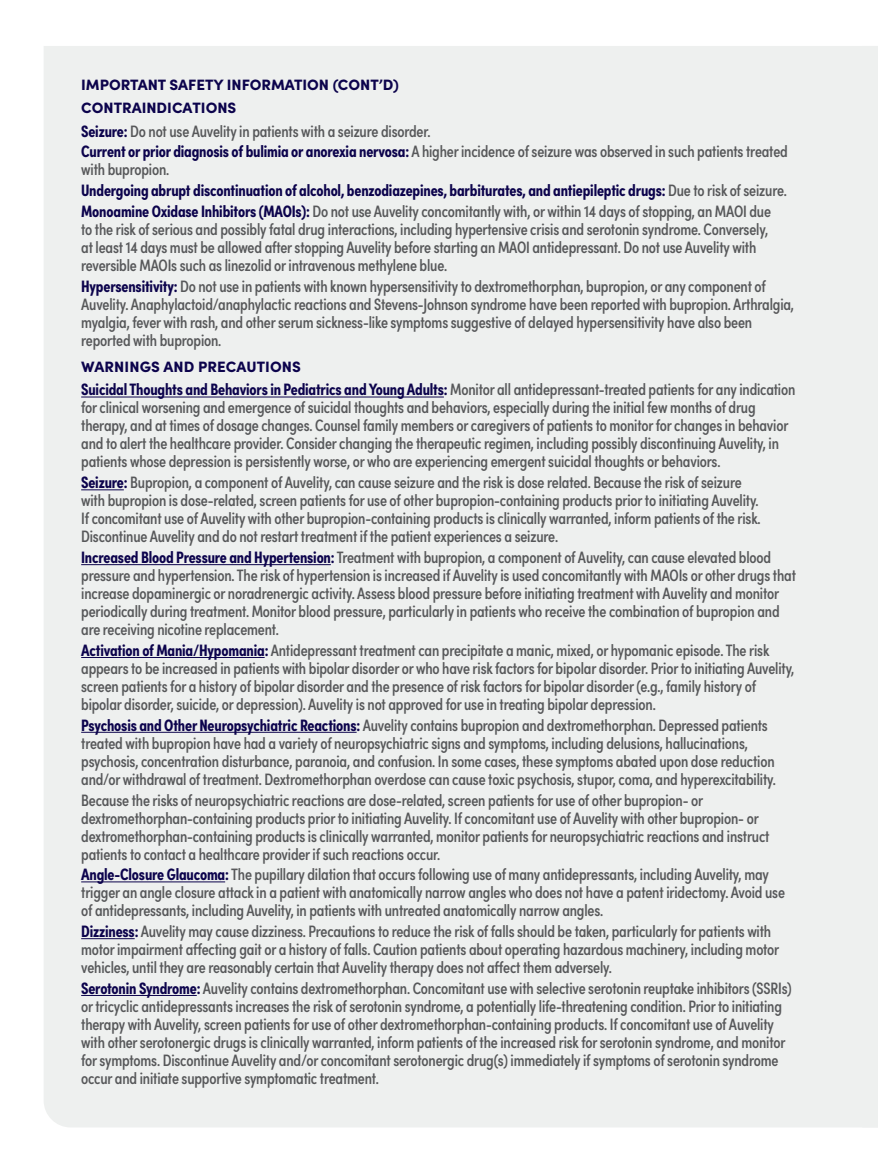
<style>
.page{position:relative;width:878px;height:1175px;background:#fff}
.page>*{position:absolute;margin:0;border:0;box-sizing:border-box;transform-origin:0 0}
.t1{font:500 16.5px/18px "Sofia Pro Condensed";letter-spacing:-.01em;color:#57585a}
.t2{font:700 16.5px/20.7px "Sofia Pro Condensed";letter-spacing:-.01em;color:#0c034c}
.t3{font:900 15px/23.4px "Sofia Pro";color:#0c034c}
.s1{font-weight:700;color:#0c034c}
.s2{font-weight:500;color:#57585a}
</style>
<div class="page">
<div style="left:44px;top:46px;width:818px;height:1081px;background:#eef0ef"></div>
<div style="left:862px;top:46px;width:16px;height:1081px;background:#eef0ef"></div>
<hr style="left:81px;top:396px;width:363px;height:1px;background:#0c034c">
<hr style="left:81px;top:489px;width:43px;height:1px;background:#0c034c">
<hr style="left:81px;top:564px;width:250px;height:1px;background:#0c034c">
<hr style="left:81px;top:657px;width:184px;height:1px;background:#0c034c">
<hr style="left:81px;top:732px;width:275px;height:1px;background:#0c034c">
<hr style="left:81px;top:881px;width:144px;height:1px;background:#0c034c">
<hr style="left:81px;top:938px;width:54px;height:1px;background:#0c034c">
<hr style="left:81px;top:995px;width:116px;height:1px;background:#0c034c">
<p class="t3" style="left:81px;top:74px;width:319px">IMPORTANT SAFETY INFORMATION (CONT’D)<br>CONTRAINDICATIONS</p>
<p class="t1" style="left:81px;top:122px;width:708px;line-height:20.7px"><span class="s1">Seizure:</span> Do not use Auvelity in patients with a seizure disorder.<br><span class="s1">Current or prior diagnosis of bulimia or anorexia nervosa:</span> A higher incidence of seizure was observed in such patients treated</p>
<p class="t2" style="left:81px;top:161px;width:707px"><span class="s2">with bupropion.<br></span>Undergoing abrupt discontinuation of alcohol, benzodiazepines, barbiturates, and antiepileptic drugs: <span class="s2">Due to risk of seizure.<br></span>Monoamine Oxidase Inhibitors (MAOIs): <span class="s2">Do not use Auvelity concomitantly with, or within 14 days of stopping, an MAOI due</span></p>
<p class="t1" style="left:81px;top:222px;width:688px">to the risk of serious and possibly fatal drug interactions, including hypertensive crisis and serotonin syndrome. Conversely, at least 14 days must be allowed after stopping Auvelity before starting an MAOI antidepressant. Do not use Auvelity with reversible MAOIs such as linezolid or intravenous methylene blue.</p>
<p class="t1" style="left:81px;top:279px;width:714px"><span class="s1">Hypersensitivity:</span> Do not use in patients with known hypersensitivity to dextromethorphan, bupropion, or any component of Auvelity. Anaphylactoid/anaphylactic reactions and Stevens-Johnson syndrome have been reported with bupropion. Arthralgia, myalgia, fever with rash, and other serum sickness-like symptoms suggestive of delayed hypersensitivity have also been reported with bupropion.</p>
<p class="t3" style="left:81px;top:356px;width:221px">WARNINGS AND PRECAUTIONS</p>
<p class="t1" style="left:81px;top:382px;width:715px"><span class="s1">Suicidal Thoughts and Behaviors in Pediatrics and Young Adults:</span> Monitor all antidepressant-treated patients for any indication for clinical worsening and emergence of suicidal thoughts and behaviors, especially during the initial few months of drug therapy, and at times of dosage changes. Counsel family members or caregivers of patients to monitor for changes in behavior and to alert the healthcare provider. Consider changing the therapeutic regimen, including possibly discontinuing Auvelity, in patients whose depression is persistently worse, or who are experiencing emergent suicidal thoughts or behaviors.</p>
<p class="t1" style="left:81px;top:475px;width:681px"><span class="s1">Seizure:</span> Bupropion, a component of Auvelity, can cause seizure and the risk is dose related. Because the risk of seizure with bupropion is dose-related, screen patients for use of other bupropion-containing products prior to initiating Auvelity.<br>If concomitant use of Auvelity with other bupropion-containing products is clinically warranted, inform patients of the risk.<br>Discontinue Auvelity and do not restart treatment if the patient experiences a seizure.</p>
<p class="t1" style="left:81px;top:550px;width:716px"><span class="s1">Increased Blood Pressure and Hypertension:</span> Treatment with bupropion, a component of Auvelity, can cause elevated blood pressure and hypertension. The risk of hypertension is increased if Auvelity is used concomitantly with MAOIs or other drugs that increase dopaminergic or noradrenergic activity. Assess blood pressure before initiating treatment with Auvelity and monitor periodically during treatment. Monitor blood pressure, particularly in patients who receive the combination of bupropion and are receiving nicotine replacement.</p>
<p class="t1" style="left:81px;top:643px;width:714px"><span class="s1">Activation of Mania/Hypomania:</span> Antidepressant treatment can precipitate a manic, mixed, or hypomanic episode. The risk appears to be increased in patients with bipolar disorder or who have risk factors for bipolar disorder. Prior to initiating Auvelity, screen patients for a history of bipolar disorder and the presence of risk factors for bipolar disorder (e.g., family history of bipolar disorder, suicide, or depression). Auvelity is not approved for use in treating bipolar depression.</p>
<p class="t1" style="left:81px;top:717px;width:696px"><span class="s1">Psychosis and Other Neuropsychiatric Reactions:</span> Auvelity contains bupropion and dextromethorphan. Depressed patients treated with bupropion have had a variety of neuropsychiatric signs and symptoms, including delusions, hallucinations, psychosis, concentration disturbance, paranoia, and confusion. In some cases, these symptoms abated upon dose reduction and/or withdrawal of treatment. Dextromethorphan overdose can cause toxic psychosis, stupor, coma, and hyperexcitability.</p>
<p class="t1" style="left:81px;top:792px;width:690px">Because the risks of neuropsychiatric reactions are dose-related, screen patients for use of other bupropion- or dextromethorphan-containing products prior to initiating Auvelity. If concomitant use of Auvelity with other bupropion- or dextromethorphan-containing products is clinically warranted, monitor patients for neuropsychiatric reactions and instruct patients to contact a healthcare provider if such reactions occur.</p>
<p class="t1" style="left:81px;top:867px;width:705px"><span class="s1">Angle-Closure Glaucoma:</span> The pupillary dilation that occurs following use of many antidepressants, including Auvelity, may trigger an angle closure attack in a patient with anatomically narrow angles who does not have a patent iridectomy. Avoid use of antidepressants, including Auvelity, in patients with untreated anatomically narrow angles.</p>
<p class="t1" style="left:81px;top:924px;width:699px"><span class="s1">Dizziness:</span> Auvelity may cause dizziness. Precautions to reduce the risk of falls should be taken, particularly for patients with motor impairment affecting gait or a history of falls. Caution patients about operating hazardous machinery, including motor vehicles, until they are reasonably certain that Auvelity therapy does not affect them adversely.</p>
<p class="t1" style="left:81px;top:981px;width:712px"><span class="s1">Serotonin Syndrome:</span> Auvelity contains dextromethorphan. Concomitant use with selective serotonin reuptake inhibitors (SSRIs) or tricyclic antidepressants increases the risk of serotonin syndrome, a potentially life-threatening condition. Prior to initiating therapy with Auvelity, screen patients for use of other dextromethorphan-containing products. If concomitant use of Auvelity with other serotonergic drugs is clinically warranted, inform patients of the increased risk for serotonin syndrome, and monitor for symptoms. Discontinue Auvelity and/or concomitant serotonergic drug(s) immediately if symptoms of serotonin syndrome occur and initiate supportive symptomatic treatment.</p>
</div>
